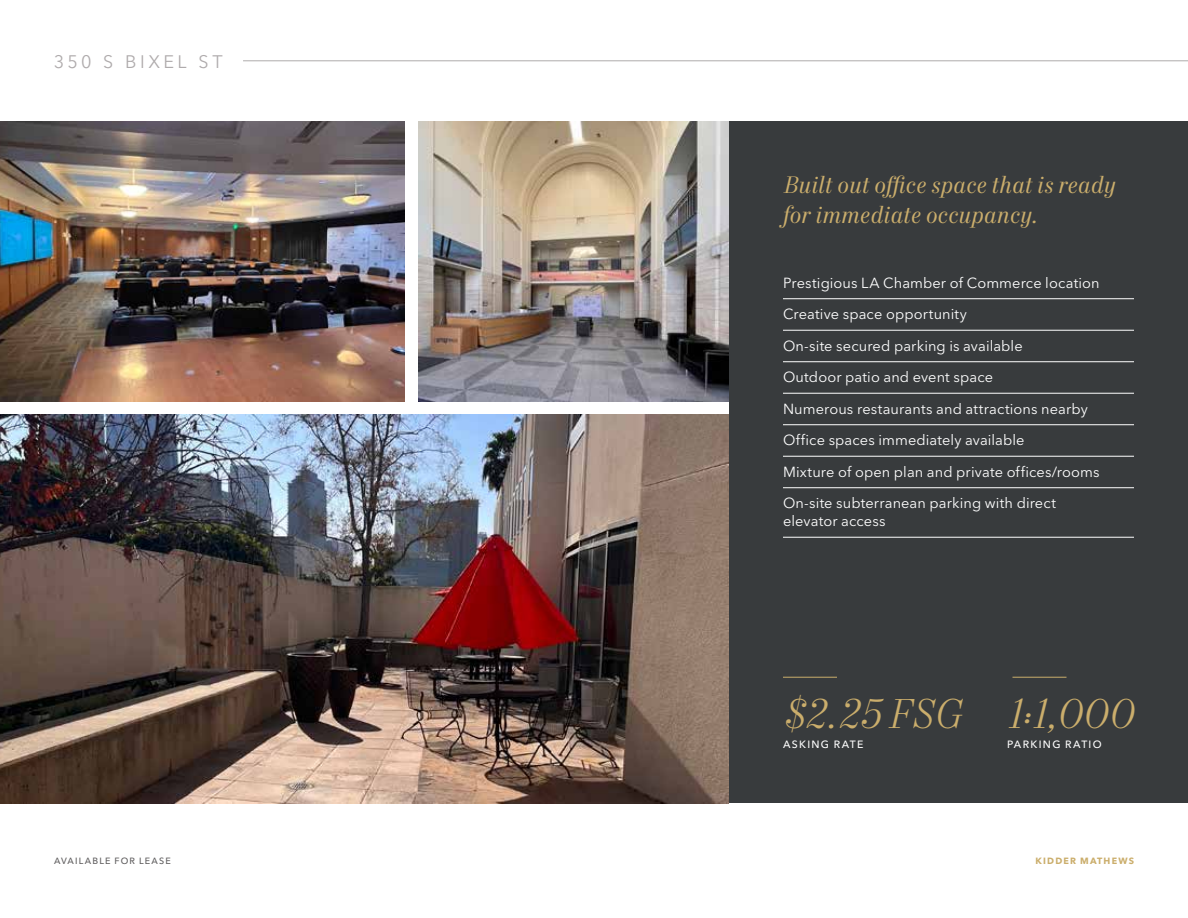
<style>
.page{position:relative;width:1188px;height:918px;background:#fff}
.page>*{position:absolute;margin:0;border:0;box-sizing:border-box;transform-origin:0 0}
.t1{font:italic 300 42px "Mort Modern 07";letter-spacing:.01em;color:#cbae6c}
.t2{font:italic 24px/30px "Mort Modern 08";letter-spacing:.01em;color:#cbae6c}
.t3{font:18px "Avenir Next LT Pro";letter-spacing:.195em;color:#afabac}
.t4{font:14.55px/31.5px "Avenir Next LT Pro";letter-spacing:.01em;color:#fff}
.t5{font:500 10.5px "Avenir Next LT Pro";letter-spacing:.125em;color:#fff}
.t6{font:500 9px "Avenir Next LT Pro";letter-spacing:.13em;color:#5f5d5e}
.t7{font:700 9px "Avenir Next LT Pro";letter-spacing:.13em;color:#cbae6c}
</style>
<div class="page">
<div style="left:729px;top:122px;width:459px;height:681px;background:#383b3d"></div>
<img style="left:418px;top:122px;width:311px;height:279px">
<hr style="left:783px;top:677px;width:54px;height:1px;background:#cbae6c">
<hr style="left:1012px;top:677px;width:54px;height:1px;background:#cbae6c">
<img style="left:0;top:415px;width:729px;height:388px">
<hr style="left:783px;top:298px;width:351px;height:1px;background:#fff">
<hr style="left:783px;top:330px;width:351px;height:1px;background:#fff">
<hr style="left:783px;top:361px;width:351px;height:1px;background:#fff">
<hr style="left:783px;top:393px;width:351px;height:1px;background:#fff">
<hr style="left:783px;top:424px;width:351px;height:1px;background:#fff">
<hr style="left:783px;top:456px;width:351px;height:1px;background:#fff">
<hr style="left:783px;top:487px;width:351px;height:1px;background:#fff">
<hr style="left:783px;top:537px;width:351px;height:1px;background:#fff">
<img style="left:0;top:122px;width:405px;height:279px">
<hr style="left:243px;top:60px;width:945px;height:1px;background:#afabac">
<p class="t3" style="left:54px;top:51px;width:171px">350 S BIXEL ST</p>
<h2 class="t2" style="left:783px;top:171px;width:334px">Built out office space that is ready for immediate occupancy.</h2>
<p class="t4" style="left:783px;top:267px;width:318px">Prestigious LA Chamber of Commerce location Creative space opportunity<br>On-site secured parking is available<br>Outdoor patio and event space<br>Numerous restaurants and attractions nearby Office spaces immediately available<br>Mixture of open plan and private offices/rooms On-site subterranean parking with direct</p>
<p class="t4" style="left:783px;top:505px;width:104px">elevator access</p>
<h1 class="t1" style="left:783px;top:688px;width:180px">$2.25 FSG</h1>
<p class="t5" style="left:783px;top:738px;width:82px">ASKING RATE</p>
<h1 class="t1" style="left:1007px;top:688px;width:128px">1:1,000</h1>
<p class="t5" style="left:1007px;top:738px;width:96px">PARKING RATIO</p>
<p class="t6" style="left:54px;top:855px;width:118px">AVAILABLE FOR LEASE</p>
<p class="t7" style="left:1036px;top:855px;width:100px">KIDDER MATHEWS</p>
</div>
